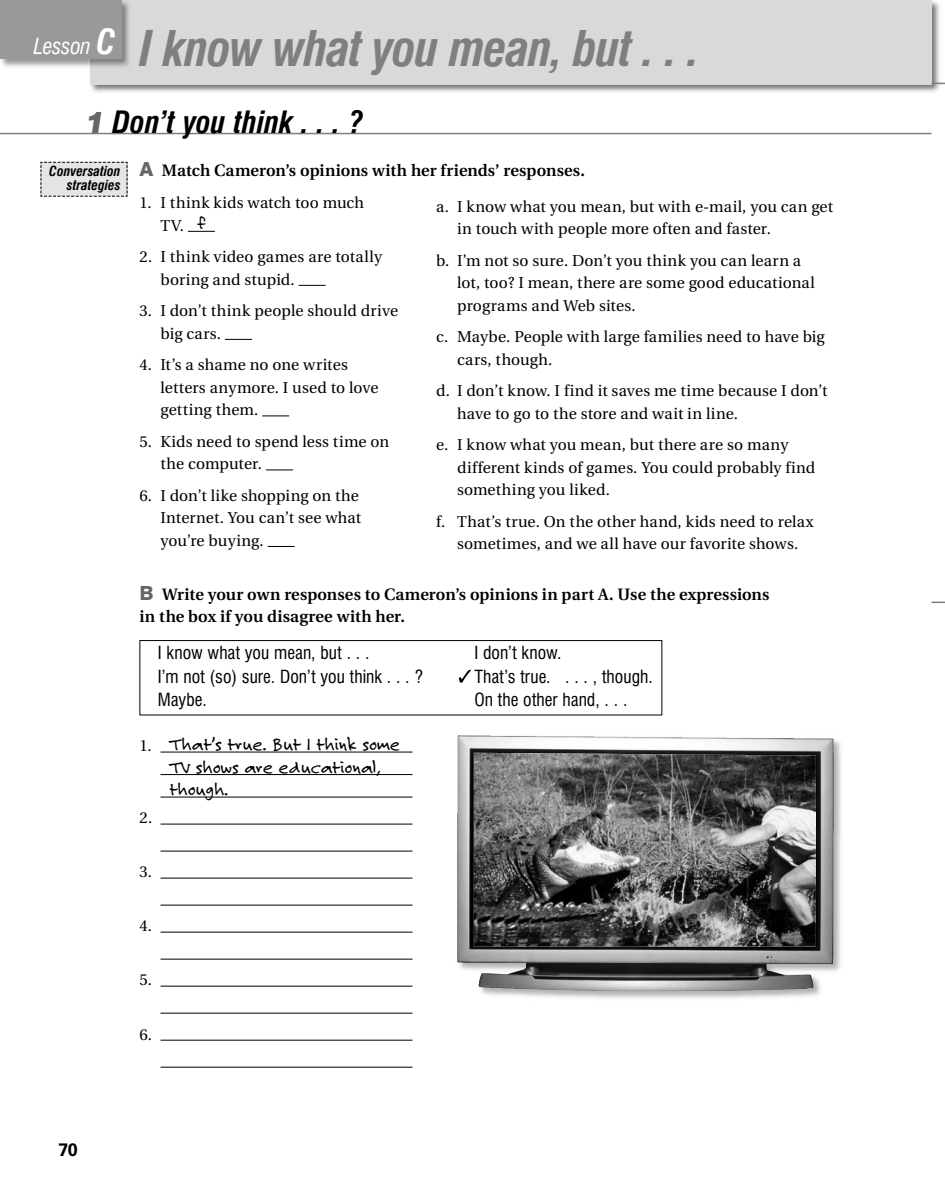
<style>
.page{position:relative;width:945px;height:1202px;background:#fff}
.page>*{position:absolute;margin:0;border:0;box-sizing:border-box;transform-origin:0 0}
.t1{font:italic 700 condensed 48px "Swiss 721 BT";letter-spacing:-.02em;color:#7f7f7f}
.t2{font:italic 700 condensed 30px "Swiss 721 BT";color:#000}
.t3{font:italic condensed 21.6px "Swiss 721 BT";letter-spacing:-.02em;color:#fff}
.t4{font:19.5px/22.5px "Felt Tip Roman";color:#000}
.t5{font:700 18px "Zurich BT";color:#000}
.t6{font:condensed 17.7px "Swiss 721 BT";color:#000}
.t7{font:600 16.5px/22.5px "Utopia";letter-spacing:.005em;color:#000}
.t8{font:15.75px/22.5px "Utopia";letter-spacing:.005em;color:#000}
.t9{font:italic 700 condensed 13.5px/13.5px "Swiss 721 BT";color:#000;text-align:right}
.s1{font-weight:700;font-size:33.75px}
.s2{font-weight:900;font-stretch:normal;color:#666}
.s3{font-family:"Swiss 721 BT";font-weight:800;font-size:19.5px;color:#666}
.s4{font-family:"Felt Tip Roman";font-size:19.5px}
.s5{font-family:"Utopia";font-size:15.75px}
</style>
<div class="page">
<img style="left:481px;top:740px;width:360px;height:258px">
<img style="left:457px;top:735px;width:377px;height:256px">
<img style="left:474px;top:752px;width:342px;height:194px">
<svg style="left:40px;top:161px;width:88px;height:36px;background:#dadada"></svg>
<svg style="left:188px;top:231px;width:27px;height:1px"></svg>
<svg style="left:299px;top:285px;width:27px;height:1px"></svg>
<svg style="left:225px;top:339px;width:27px;height:1px"></svg>
<svg style="left:262px;top:415px;width:27px;height:1px"></svg>
<svg style="left:266px;top:469px;width:27px;height:1px"></svg>
<svg style="left:268px;top:546px;width:27px;height:1px"></svg>
<hr style="left:140px;top:640px;width:522px;height:1px;background:#000">
<hr style="left:140px;top:641px;width:1px;height:73px;background:#000">
<hr style="left:662px;top:641px;width:1px;height:73px;background:#000">
<hr style="left:140px;top:714px;width:522px;height:1px;background:#000">
<hr style="left:160px;top:751px;width:252px;height:1px;background:#000">
<hr style="left:160px;top:774px;width:252px;height:1px;background:#000">
<hr style="left:160px;top:796px;width:252px;height:1px;background:#000">
<hr style="left:160px;top:823px;width:252px;height:1px;background:#000">
<hr style="left:160px;top:850px;width:252px;height:1px;background:#000">
<hr style="left:160px;top:877px;width:252px;height:1px;background:#000">
<hr style="left:160px;top:904px;width:252px;height:1px;background:#000">
<hr style="left:160px;top:931px;width:252px;height:1px;background:#000">
<hr style="left:160px;top:958px;width:252px;height:1px;background:#000">
<hr style="left:160px;top:985px;width:252px;height:1px;background:#000">
<hr style="left:160px;top:1012px;width:252px;height:1px;background:#000">
<hr style="left:160px;top:1039px;width:252px;height:1px;background:#000">
<hr style="left:160px;top:1066px;width:252px;height:1px;background:#000">
<svg style="left:459px;top:669px;width:12px;height:13px"></svg>
<img style="left:90px;top:1px;width:852px;height:91px">
<div style="left:90px;top:0;width:842px;height:84px;background:#d9d9d9"></div>
<img style="left:1px;top:59px;width:89px;height:9px">
<img style="left:90px;top:1px;width:39px;height:66px">
<div style="left:0;top:0;width:122px;height:59px;background:#999"></div>
<hr style="left:0;top:133px;width:932px;height:1px;background:#7f7f7f">
<svg style="left:932px;top:83px;width:13px;height:1px"></svg>
<svg style="left:932px;top:601px;width:13px;height:2px"></svg>
<h3 class="t3" style="left:34px;top:33px;width:84px">Lesson <span class="s1">C</span></h3>
<h1 class="t1" style="left:140px;top:30px;width:562px">I know what you mean, but . . .</h1>
<h2 class="t2" style="left:86px;top:111px;width:280px"><span class="s2">1</span> Don’t you think . . . ?</h2>
<p class="t9" style="left:49px;top:166px;width:73px">Conversation strategies</p>
<p class="t7" style="left:140px;top:161px;width:447px"><span class="s3">A</span> Match Cameron’s opinions with her friends’ responses.</p>
<p class="t8" style="left:160px;top:193px;width:205px;text-indent:-21px">1. I think kids watch too much<br>TV. <span class="s4">f</span></p>
<p class="t8" style="left:160px;top:247px;width:223px;text-indent:-21px">2. I think video games are totally boring and stupid.</p>
<p class="t8" style="left:160px;top:301px;width:239px;text-indent:-21px">3. I don’t think people should drive big cars.</p>
<p class="t8" style="left:160px;top:355px;width:220px;text-indent:-21px">4. It’s a shame no one writes letters anymore. I used to love getting them.</p>
<p class="t8" style="left:160px;top:431px;width:230px;text-indent:-21px">5. Kids need to spend less time on the computer.</p>
<p class="t8" style="left:160px;top:485px;width:202px;text-indent:-21px">6. I don’t like shopping on the<br>Internet. You can’t see what you’re buying.</p>
<p class="t8" style="left:457px;top:196px;width:378px;text-indent:-21px">a. I know what you mean, but with e-mail, you can get in touch with people more often and faster.</p>
<p class="t8" style="left:457px;top:250px;width:359px;text-indent:-21px">b. I’m not so sure. Don’t you think you can learn a lot, too? I mean, there are some good educational programs and Web sites.</p>
<p class="t8" style="left:457px;top:327px;width:369px;text-indent:-21px">c. Maybe. People with large families need to have big cars, though.</p>
<p class="t8" style="left:457px;top:381px;width:372px;text-indent:-21px">d. I don’t know. I find it saves me time because I don’t have to go to the store and wait in line.</p>
<p class="t8" style="left:457px;top:435px;width:360px;text-indent:-21px">e. I know what you mean, but there are so many different kinds of games. You could probably find something you liked.</p>
<p class="t8" style="left:436px;top:511px;width:379px;text-align:center">f. That’s true. On the other hand, kids need to relax sometimes, and we all have our favorite shows.</p>
<p class="t7" style="left:140px;top:584px;width:632px"><span class="s3">B</span> Write your own responses to Cameron’s opinions in part A. Use the expressions in the box if you disagree with her.</p>
<p class="t6" style="left:158px;top:645px;width:213px">I know what you mean, but . . .</p>
<p class="t6" style="left:474px;top:645px;width:89px">I don’t know.</p>
<p class="t6" style="left:158px;top:669px;width:267px">I’m not (so) sure. Don’t you think . . . ?</p>
<p class="t6" style="left:474px;top:669px;width:180px">That’s true. . . . , though.</p>
<p class="t6" style="left:158px;top:692px;width:51px">Maybe.</p>
<p class="t6" style="left:474px;top:692px;width:155px">On the other hand, . . .</p>
<p class="t4" style="left:170px;top:732px;width:232px;text-indent:-30px"><span class="s5">1.</span> That’s true. But I think some<br>TV shows are educational, though.</p>
<p class="t8" style="left:140px;top:808px;width:14px">2.</p>
<p class="t8" style="left:140px;top:862px;width:14px">3.</p>
<p class="t8" style="left:140px;top:916px;width:14px">4.</p>
<p class="t8" style="left:140px;top:970px;width:14px">5.</p>
<p class="t5" style="left:58px;top:1138px;width:21px">70</p>
<p class="t8" style="left:140px;top:1024px;width:14px">6.</p>
</div>
